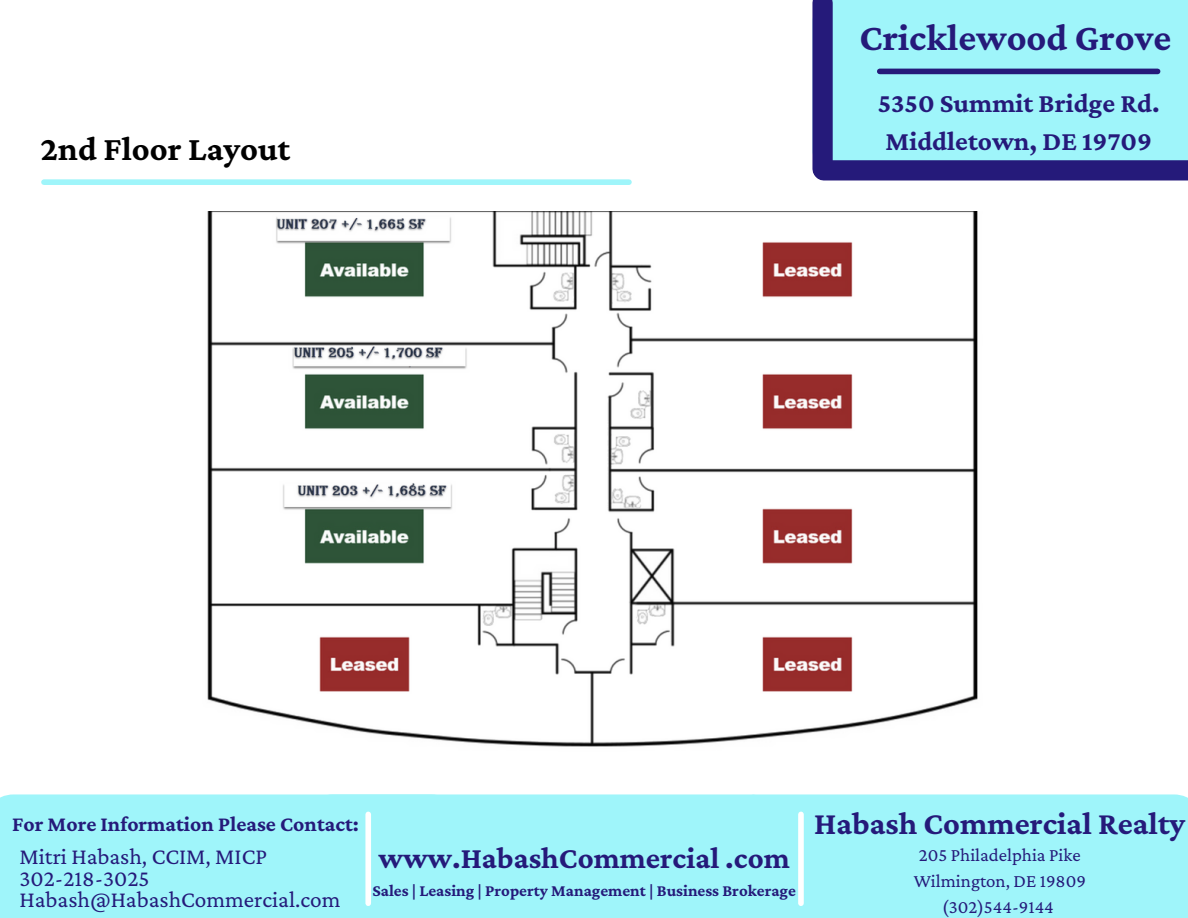
<style>
.page{position:relative;width:1188px;height:918px;background:#fff}
.page>*{position:absolute;margin:0;border:0;box-sizing:border-box;transform-origin:0 0}
.t1{font:700 38.25px "Crimson Pro";color:#251a7a}
.t2{font:700 34.5px "Crimson Pro";color:#000}
.t3{font:700 32.25px "Crimson Pro";color:#251a7a}
.t4{font:700 30.75px "Crimson Pro";color:#251a7a}
.t5{font:700 27.3px/38.1px "Crimson Pro";color:#251a7a}
.t6{font:23.25px/21.3px "Crimson Pro";color:#251a7a}
.t7{font:700 21.6px "Crimson Pro";color:#251a7a}
.t8{font:18.75px/25.8px "Crimson Pro";color:#251a7a;text-align:center}
.t9{font:700 16.8px "Crimson Pro";color:#251a7a}
</style>
<div class="page">
<div style="left:812px;top:0;width:376px;height:172px;background:#9ff5fa"></div>
<div style="left:782px;top:794px;width:406px;height:124px;background:#9ff5fa"></div>
<div style="left:462px;top:794px;width:320px;height:124px;background:#9ff5fa"></div>
<div style="left:0;top:794px;width:462px;height:124px;background:#9ff5fa"></div>
<div style="left:365px;top:814px;width:6px;height:89px;background:#fff"></div>
<div style="left:798px;top:814px;width:6px;height:89px;background:#fff"></div>
<div style="left:880px;top:69px;width:278px;height:5px;background:#251a7a"></div>
<div style="left:812px;top:3px;width:21px;height:166px;background:#251a7a"></div>
<div style="left:824px;top:160px;width:364px;height:21px;background:#251a7a"></div>
<div style="left:44px;top:179px;width:585px;height:6px;background:#9ff5fa"></div>
<img style="left:207px;top:212px;width:771px;height:535px">
<h2 class="t2" style="left:41px;top:129px;width:251px">2nd Floor Layout</h2>
<h1 class="t1" style="left:859px;top:15px;width:313px">Cricklewood Grove</h1>
<p class="t5" style="left:878px;top:83px;width:283px">5350 Summit Bridge Rd.<br>Middletown, DE 19709</p>
<p class="t7" style="left:12px;top:811px;width:348px">For More Information Please Contact:</p>
<p class="t6" style="left:20px;top:846px;width:322px">Mitri Habash, CCIM, MICP<br>302-218-3025<br>Habash@HabashCommercial.com</p>
<h3 class="t4" style="left:379px;top:840px;width:413px">www.HabashCommercial .com</h3>
<p class="t9" style="left:372px;top:881px;width:425px">Sales | Leasing | Property Management | Business Brokerage</p>
<h3 class="t3" style="left:814px;top:805px;width:373px">Habash Commercial Realty</h3>
<p class="t8" style="left:914px;top:842px;width:174px">205 Philadelphia Pike<br>Wilmington, DE 19809 (302)544-9144</p>
</div>
